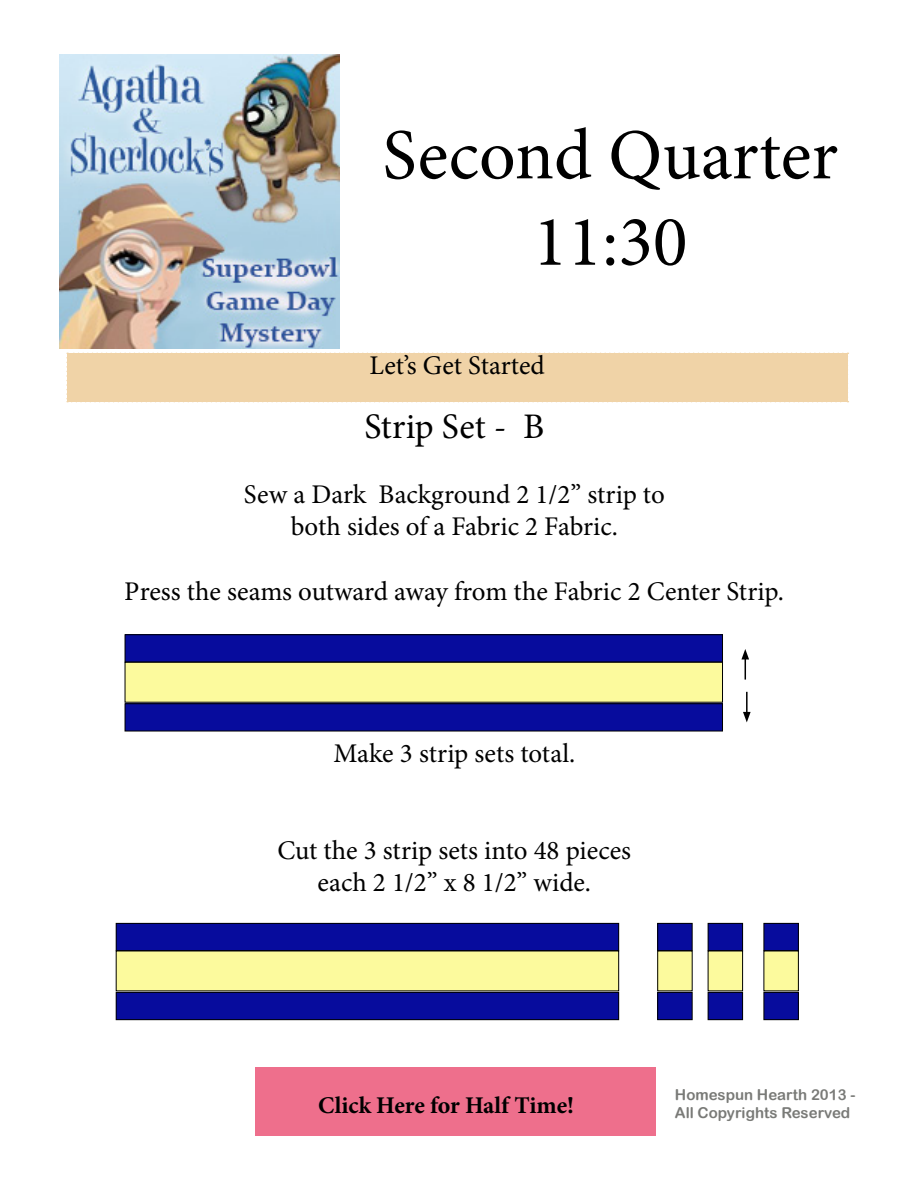
<style>
.page{position:relative;width:918px;height:1188px;background:#fff}
.page>*{position:absolute;margin:0;border:0;box-sizing:border-box;transform-origin:0 0}
.t1{font:72px "Minion Pro";color:#000}
.t2{font:36px "Minion Pro";letter-spacing:.005em;color:#000}
.t3{font:27px/32.4px "Minion Pro";color:#000;text-align:center}
.t4{font:700 24px "Minion Pro";color:#000}
.t5{font:15px/18px "Arial Rounded MT Bold";color:#797a77}
</style>
<div class="page">
<img style="left:59px;top:54px;width:281px;height:294px">
<div style="left:66px;top:353px;width:782px;height:49px;background:#f0d3a7"></div>
<div style="left:256px;top:1067px;width:400px;height:68px;background:#ee6f8c"></div>
<div style="left:125px;top:635px;width:598px;height:27px;background:#070c9d"></div>
<div style="left:125px;top:704px;width:598px;height:27px;background:#070c9d"></div>
<div style="left:125px;top:662px;width:598px;height:40px;background:#fcfa9d"></div>
<div style="left:125px;top:662px;width:598px;height:40px;border:1px solid #000"></div>
<div style="left:658px;top:923px;width:34px;height:28px;background:#070c9d"></div>
<div style="left:658px;top:923px;width:34px;height:28px;border:1px solid #000"></div>
<div style="left:658px;top:992px;width:34px;height:28px;background:#070c9d"></div>
<div style="left:658px;top:992px;width:34px;height:28px;border:1px solid #000"></div>
<div style="left:658px;top:951px;width:34px;height:40px;background:#fcfa9d"></div>
<svg style="left:741px;top:649px;width:8px;height:31px"></svg>
<hr style="left:746px;top:692px;width:2px;height:22px;background:#000">
<svg style="left:743px;top:712px;width:8px;height:10px"></svg>
<div style="left:708px;top:923px;width:35px;height:28px;background:#070c9d"></div>
<div style="left:708px;top:923px;width:35px;height:28px;border:1px solid #000"></div>
<div style="left:708px;top:992px;width:35px;height:28px;background:#070c9d"></div>
<div style="left:708px;top:992px;width:35px;height:28px;border:1px solid #000"></div>
<div style="left:708px;top:951px;width:35px;height:40px;background:#fcfa9d"></div>
<div style="left:764px;top:923px;width:34px;height:28px;background:#070c9d"></div>
<div style="left:764px;top:923px;width:35px;height:28px;border:1px solid #000"></div>
<div style="left:764px;top:992px;width:34px;height:28px;background:#070c9d"></div>
<div style="left:764px;top:992px;width:35px;height:28px;border:1px solid #000"></div>
<div style="left:764px;top:951px;width:34px;height:40px;background:#fcfa9d"></div>
<div style="left:116px;top:923px;width:503px;height:28px;background:#070c9d"></div>
<div style="left:116px;top:923px;width:503px;height:28px;border:1px solid #000"></div>
<div style="left:116px;top:992px;width:503px;height:28px;background:#070c9d"></div>
<div style="left:116px;top:992px;width:503px;height:28px;border:1px solid #000"></div>
<div style="left:116px;top:951px;width:503px;height:40px;background:#fcfa9d"></div>
<p class="t1" style="left:382px;top:107px;width:457px">Second Quarter</p>
<p class="t1" style="left:533px;top:194px;width:156px">11:30</p>
<p class="t3" style="left:370px;top:349px;width:177px">Let’s Get Started</p>
<h2 class="t2" style="left:364px;top:402px;width:181px">Strip Set - B</h2>
<p class="t3" style="left:244px;top:478px;width:422px">Sew a Dark Background 2 1/2” strip to both sides of a Fabric 2 Fabric.</p>
<p class="t3" style="left:125px;top:575px;width:661px">Press the seams outward away from the Fabric 2 Center Strip.</p>
<p class="t3" style="left:334px;top:737px;width:243px">Make 3 strip sets total.</p>
<p class="t3" style="left:278px;top:834px;width:355px">Cut the 3 strip sets into 48 pieces each 2 1/2” x 8 1/2” wide.</p>
<p class="t4" style="left:318px;top:1089px;width:257px">Click Here for Half Time!</p>
<p class="t5" style="left:675px;top:1086px;width:182px">Homespun Hearth 2013 -<br>All Copyrights Reserved</p>
</div>
